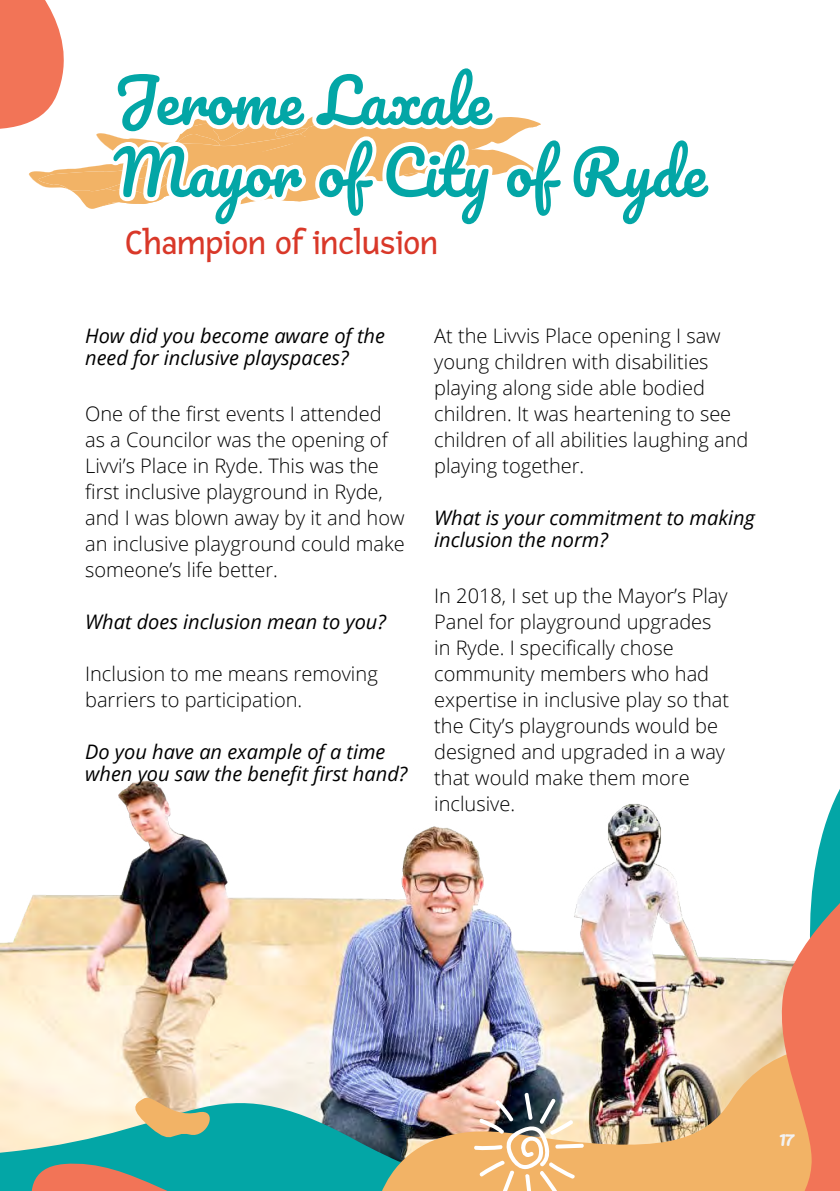
<style>
.page{position:relative;width:840px;height:1191px;background:#fff}
.page>*{position:absolute;margin:0;border:0;box-sizing:border-box;transform-origin:0 0}
.t1{font:60px/72px "Pacifico";color:#03a6a6}
.t2{font:36px "Fresca";color:#d93829}
.t3{font:300 20px/26px "Open Sans";color:#000}
.t4{font:italic 20px/22px "Open Sans";color:#000}
.t5{font:20px "Pacifico";color:#f2f2f2}
</style>
<div class="page">
<svg style="left:118px;top:781px;width:721px;height:84px"></svg>
<img style="left:0;top:865px;width:839px;height:326px">
<svg style="left:129px;top:1093px;width:91px;height:53px"></svg>
<svg style="left:473px;top:1091px;width:111px;height:100px"></svg>
<svg style="left:0;top:0;width:541px;height:209px"></svg>
<h1 class="t1" style="left:113px;top:68px;width:593px">Jerome Laxale<br>Mayor of City of Ryde</h1>
<h2 class="t2" style="left:126px;top:223px;width:314px">Champion of inclusion</h2>
<p class="t4" style="left:85px;top:324px;width:301px">How did you become aware of the need for inclusive playspaces?</p>
<p class="t3" style="left:85px;top:400px;width:321px">One of the first events I attended as a Councilor was the opening of<br>Livvi’s Place in Ryde. This was the first inclusive playground in Ryde, and I was blown away by it and how an inclusive playground could make someone’s life better.</p>
<p class="t4" style="left:85px;top:610px;width:302px">What does inclusion mean to you?</p>
<p class="t3" style="left:85px;top:660px;width:294px">Inclusion to me means removing barriers to participation.</p>
<p class="t4" style="left:85px;top:740px;width:324px">Do you have an example of a time when you saw the benefit first hand?</p>
<p class="t3" style="left:434px;top:322px;width:316px">At the Livvis Place opening I saw young children with disabilities playing along side able bodied children. It was heartening to see children of all abilities laughing and playing together.</p>
<p class="t4" style="left:434px;top:506px;width:322px">What is your commitment to making inclusion the norm?</p>
<p class="t3" style="left:434px;top:582px;width:296px">In 2018, I set up the Mayor’s Play<br>Panel for playground upgrades in Ryde. I specifically chose community members who had expertise in inclusive play so that the City’s playgrounds would be designed and upgraded in a way that would make them more inclusive.</p>
<p class="t5" style="left:778px;top:1127px;width:17px">17</p>
</div>
